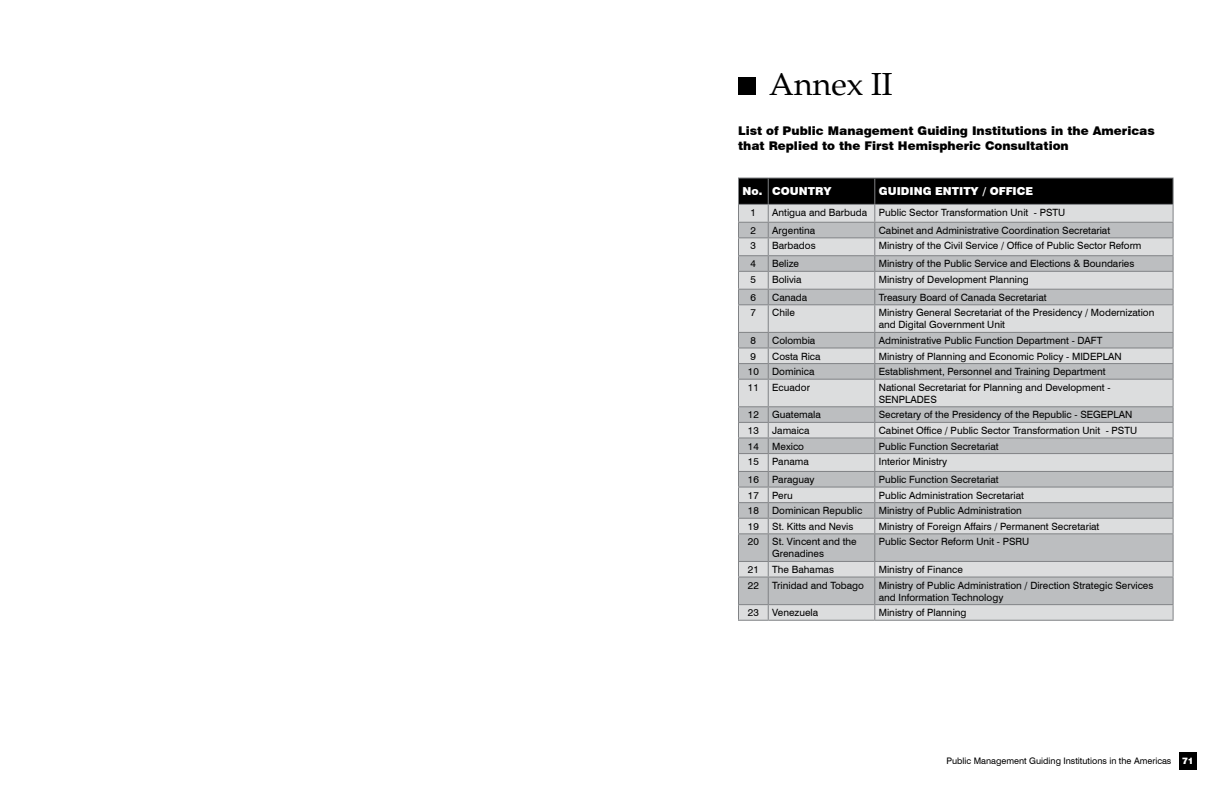
<style>
.page{position:relative;width:1224px;height:792px;background:#fff}
.page>*{position:absolute;margin:0;border:0;box-sizing:border-box;transform-origin:0 0}
.t1{font:32px "Palatino";color:#000}
.t2{font:900 12px/14.4px "Swiss 721 BT";color:#000}
.t3{font:900 11px "Swiss 721 BT";color:#fff}
.t4{font:10px/12px "Swiss 721 BT";color:#000}
.t5{font:9px "Swiss 721 BT";color:#000}
.s1{font-weight:900;color:#fff}
</style>
<div class="page">
<div style="left:1179px;top:752px;width:18px;height:18px;background:#000"></div>
<div style="left:738px;top:77px;width:18px;height:18px;background:#000"></div>
<hr style="left:738px;top:620px;width:30px;height:1px;background:#808285">
<hr style="left:768px;top:620px;width:107px;height:1px;background:#808285">
<hr style="left:875px;top:620px;width:299px;height:1px;background:#808285">
<svg style="left:738px;top:178px;width:436px;height:442px;background:#bcbdbf"></svg>
<hr style="left:875px;top:518px;width:299px;height:1px;background:#808285">
<h1 class="t1" style="left:769px;top:66px;width:125px">Annex II</h1>
<p class="t2" style="left:738px;top:124px;width:418px">List of Public Management Guiding Institutions in the Americas that Replied to the First Hemispheric Consultation</p>
<p class="t3" style="left:742px;top:185px;width:91px">No. COUNTRY</p>
<p class="t3" style="left:879px;top:185px;width:156px">GUIDING ENTITY / OFFICE</p>
<p class="t4" style="left:751px;top:206px;width:7px">1</p>
<p class="t4" style="left:772px;top:206px;width:295px">Antigua and Barbuda Public Sector Transformation Unit - PSTU</p>
<p class="t4" style="left:751px;top:224px;width:7px">2</p>
<p class="t4" style="left:772px;top:224px;width:44px">Argentina</p>
<p class="t4" style="left:879px;top:224px;width:233px">Cabinet and Administrative Coordination Secretariat</p>
<p class="t4" style="left:751px;top:240px;width:7px">3</p>
<p class="t4" style="left:772px;top:240px;width:45px">Barbados</p>
<p class="t4" style="left:879px;top:240px;width:264px">Ministry of the Civil Service / Office of Public Sector Reform</p>
<p class="t4" style="left:751px;top:258px;width:7px">4</p>
<p class="t4" style="left:772px;top:258px;width:28px">Belize</p>
<p class="t4" style="left:879px;top:258px;width:257px">Ministry of the Public Service and Elections &amp; Boundaries</p>
<p class="t4" style="left:751px;top:273px;width:7px">5</p>
<p class="t4" style="left:772px;top:273px;width:31px">Bolivia</p>
<p class="t4" style="left:879px;top:273px;width:151px">Ministry of Development Planning</p>
<p class="t4" style="left:751px;top:291px;width:7px">6</p>
<p class="t4" style="left:772px;top:291px;width:37px">Canada</p>
<p class="t4" style="left:879px;top:291px;width:169px">Treasury Board of Canada Secretariat</p>
<p class="t4" style="left:751px;top:307px;width:7px">7</p>
<p class="t4" style="left:772px;top:307px;width:24px">Chile</p>
<p class="t4" style="left:879px;top:307px;width:277px">Ministry General Secretariat of the Presidency / Modernization and Digital Government Unit</p>
<p class="t4" style="left:751px;top:334px;width:7px">8</p>
<p class="t4" style="left:772px;top:334px;width:45px">Colombia</p>
<p class="t4" style="left:879px;top:334px;width:225px">Administrative Public Function Department - DAFT</p>
<p class="t4" style="left:751px;top:350px;width:7px">9</p>
<p class="t4" style="left:772px;top:350px;width:50px">Costa Rica</p>
<p class="t4" style="left:879px;top:350px;width:244px">Ministry of Planning and Economic Policy - MIDEPLAN</p>
<p class="t4" style="left:748px;top:366px;width:12px">10</p>
<p class="t4" style="left:772px;top:366px;width:44px">Dominica</p>
<p class="t4" style="left:879px;top:366px;width:228px">Establishment, Personnel and Training Department</p>
<p class="t4" style="left:748px;top:381px;width:12px">11</p>
<p class="t4" style="left:772px;top:381px;width:39px">Ecuador</p>
<p class="t4" style="left:879px;top:381px;width:233px">National Secretariat for Planning and Development -<br>SENPLADES</p>
<p class="t4" style="left:748px;top:409px;width:12px">12</p>
<p class="t4" style="left:772px;top:409px;width:50px">Guatemala</p>
<p class="t4" style="left:879px;top:409px;width:255px">Secretary of the Presidency of the Republic - SEGEPLAN</p>
<p class="t4" style="left:748px;top:424px;width:12px">13</p>
<p class="t4" style="left:772px;top:424px;width:39px">Jamaica</p>
<p class="t4" style="left:879px;top:424px;width:260px">Cabinet Office / Public Sector Transformation Unit - PSTU</p>
<p class="t4" style="left:748px;top:440px;width:12px">14</p>
<p class="t4" style="left:772px;top:440px;width:33px">Mexico</p>
<p class="t4" style="left:879px;top:440px;width:121px">Public Function Secretariat</p>
<p class="t4" style="left:748px;top:456px;width:12px">15</p>
<p class="t4" style="left:772px;top:456px;width:38px">Panama</p>
<p class="t4" style="left:879px;top:456px;width:70px">Interior Ministry</p>
<p class="t4" style="left:748px;top:473px;width:12px">16</p>
<p class="t4" style="left:772px;top:473px;width:44px">Paraguay</p>
<p class="t4" style="left:879px;top:473px;width:121px">Public Function Secretariat</p>
<p class="t4" style="left:748px;top:489px;width:12px">17</p>
<p class="t4" style="left:772px;top:489px;width:22px">Peru</p>
<p class="t4" style="left:879px;top:489px;width:147px">Public Administration Secretariat</p>
<p class="t4" style="left:748px;top:505px;width:12px">18</p>
<p class="t4" style="left:772px;top:505px;width:92px">Dominican Republic</p>
<p class="t4" style="left:879px;top:505px;width:145px">Ministry of Public Administration</p>
<p class="t4" style="left:748px;top:520px;width:12px">19</p>
<p class="t4" style="left:772px;top:520px;width:83px">St. Kitts and Nevis</p>
<p class="t4" style="left:879px;top:520px;width:222px">Ministry of Foreign Affairs / Permanent Secretariat</p>
<p class="t4" style="left:748px;top:536px;width:12px">20</p>
<p class="t4" style="left:772px;top:536px;width:86px">St. Vincent and the<br>Grenadines</p>
<p class="t4" style="left:879px;top:536px;width:152px">Public Sector Reform Unit - PSRU</p>
<p class="t4" style="left:748px;top:563px;width:12px">21</p>
<p class="t4" style="left:772px;top:563px;width:63px">The Bahamas</p>
<p class="t4" style="left:879px;top:563px;width:86px">Ministry of Finance</p>
<p class="t4" style="left:748px;top:579px;width:12px">22</p>
<p class="t4" style="left:772px;top:579px;width:93px">Trinidad and Tobago</p>
<p class="t4" style="left:879px;top:579px;width:276px">Ministry of Public Administration / Direction Strategic Services and Information Technology</p>
<p class="t4" style="left:748px;top:607px;width:12px">23</p>
<p class="t4" style="left:772px;top:607px;width:47px">Venezuela</p>
<p class="t4" style="left:879px;top:607px;width:89px">Ministry of Planning</p>
<p class="t5" style="left:946px;top:756px;width:249px">Public Management Guiding Institutions in the Americas <span class="s1">71</span></p>
</div>
